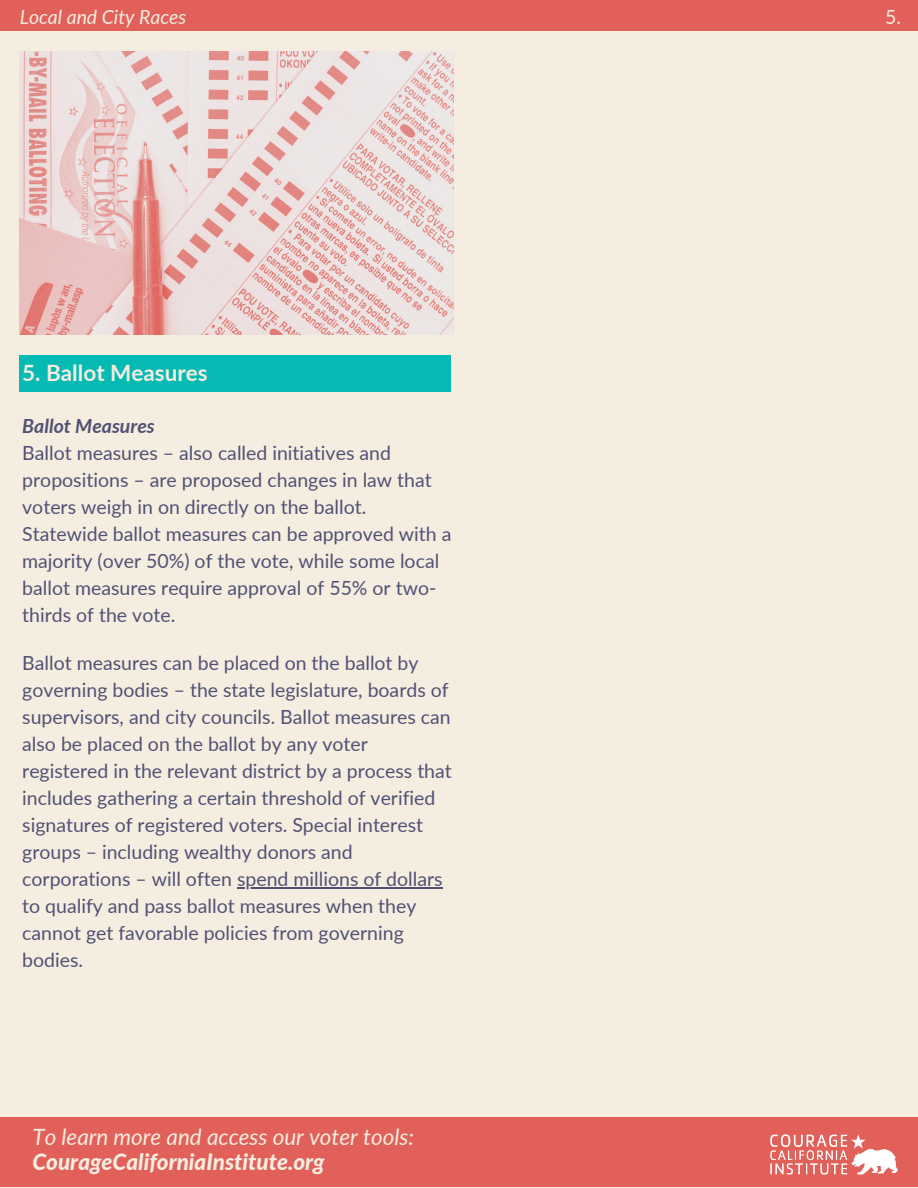
<style>
.page{position:relative;width:918px;height:1188px;background:#f4ede0}
.page>*{position:absolute;margin:0;border:0;box-sizing:border-box;transform-origin:0 0}
.t1{font:italic 22.5px "Lato";color:#f4ede0}
.t2{font:italic 800 22.5px "Lato";color:#f4ede0}
.t3{font:700 22.5px "Lato";color:#f4ede0}
.t4{font:19.5px/27px "Lato";color:#525174}
.t5{font:italic 19.5px "Lato";color:#f4ede0}
.t6{font:italic 700 19.5px "Lato";color:#525174}
.t7{font:19.5px "Lato";color:#f4ede0}
</style>
<div class="page">
<div style="left:0;top:0;width:918px;height:31px;background:#e1615a"></div>
<div style="left:0;top:1118px;width:918px;height:69px;background:#e1615a"></div>
<img style="left:770px;top:1134px;width:128px;height:41px">
<img style="left:20px;top:51px;width:433px;height:284px">
<div style="left:20px;top:355px;width:431px;height:37px;background:#06bab4"></div>
<hr style="left:237px;top:887px;width:206px;height:1px;background:#525174">
<p class="t5" style="left:20px;top:4px;width:168px">Local and City Races</p>
<p class="t7" style="left:885px;top:4px;width:17px">5.</p>
<p class="t3" style="left:22px;top:359px;width:187px">5. Ballot Measures</p>
<p class="t6" style="left:22px;top:413px;width:134px">Ballot Measures</p>
<p class="t4" style="left:22px;top:439px;width:431px">Ballot measures – also called initiatives and propositions – are proposed changes in law that voters weigh in on directly on the ballot.<br>Statewide ballot measures can be approved with a majority (over 50%) of the vote, while some local ballot measures require approval of 55% or two&shy;thirds of the vote.</p>
<p class="t4" style="left:22px;top:649px;width:431px">Ballot measures can be placed on the ballot by governing bodies – the state legislature, boards of supervisors, and city councils. Ballot measures can also be placed on the ballot by any voter registered in the relevant district by a process that includes gathering a certain threshold of verified signatures of registered voters. Special interest groups – including wealthy donors and corporations – will often spend millions of dollars to qualify and pass ballot measures when they cannot get favorable policies from governing bodies.</p>
<p class="t1" style="left:32px;top:1123px;width:383px">To learn more and access our voter tools:</p>
<p class="t2" style="left:32px;top:1147px;width:294px">CourageCaliforniaInstitute.org</p>
</div>
